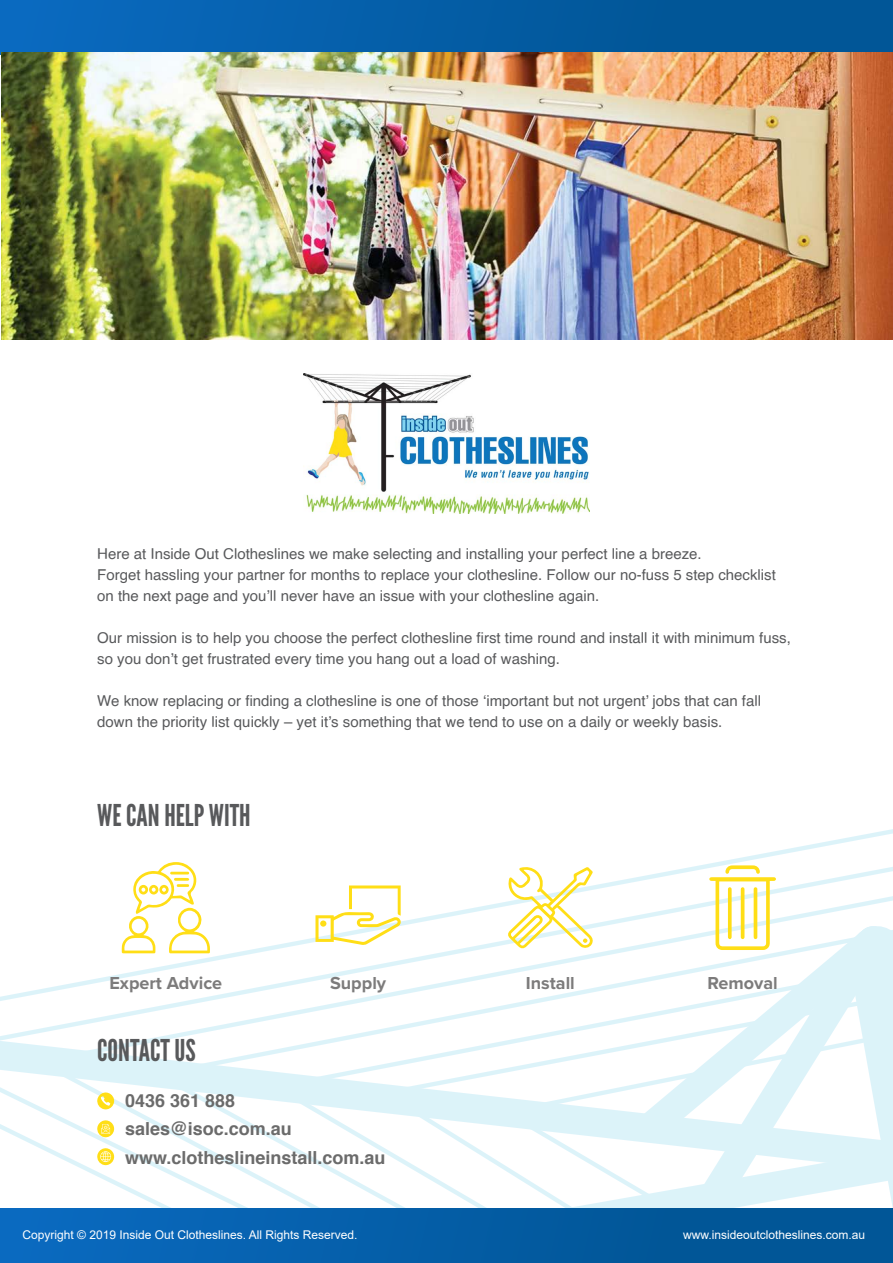
<style>
.page{position:relative;width:893px;height:1263px;background:#fff}
.page>*{position:absolute;margin:0;border:0;box-sizing:border-box;transform-origin:0 0}
.t1{font:30px "League Gothic";color:#58595b}
.t2{font:700 18px/28.5px "Helvetica";color:#6b6b6b}
.t3{font:700 18px "Proxima Nova";color:#7c7b7b}
.t4{font:15px/21px "Helvetica";color:#58595b}
.t5{font:12px "Arial";color:#fff}
</style>
<div class="page">
<svg style="left:37px;top:946px;width:119px;height:263px"></svg>
<svg style="left:156px;top:829px;width:737px;height:380px"></svg>
<svg style="left:274px;top:857px;width:619px;height:352px"></svg>
<svg style="left:383px;top:902px;width:510px;height:307px"></svg>
<svg style="left:504px;top:953px;width:193px;height:256px"></svg>
<svg style="left:697px;top:924px;width:149px;height:285px;fill:#dcf3f9"></svg>
<svg style="left:636px;top:925px;width:210px;height:215px"></svg>
<svg style="left:846px;top:924px;width:47px;height:285px"></svg>
<svg style="left:0;top:0;width:893px;height:54px;background:#085fa5"></svg>
<div style="left:0;top:1209px;width:893px;height:54px;background:linear-gradient(to right,#0a69be,#00528f)"></div>
<img style="left:1px;top:53px;width:892px;height:287px">
<svg style="left:122px;top:862px;width:88px;height:91px"></svg>
<svg style="left:315px;top:885px;width:86px;height:60px"></svg>
<div style="left:320px;top:920px;width:6px;height:7px;background:#ffde16;border-radius:50%"></div>
<svg style="left:507px;top:866px;width:86px;height:83px"></svg>
<svg style="left:709px;top:865px;width:67px;height:85px"></svg>
<img style="left:303px;top:373px;width:287px;height:141px">
<svg style="left:97px;top:1092px;width:17px;height:17px"></svg>
<svg style="left:97px;top:1148px;width:17px;height:17px"></svg>
<svg style="left:97px;top:1120px;width:17px;height:17px"></svg>
<p class="t4" style="left:97px;top:543px;width:680px">Here at Inside Out Clotheslines we make selecting and installing your perfect line a breeze.<br>Forget hassling your partner for months to replace your clothesline. Follow our no-fuss 5 step checklist on the next page and you’ll never have an issue with your clothesline again.</p>
<p class="t4" style="left:97px;top:627px;width:695px">Our mission is to help you choose the perfect clothesline first time round and install it with minimum fuss, so you don’t get frustrated every time you hang out a load of washing.</p>
<p class="t4" style="left:97px;top:690px;width:665px">We know replacing or finding a clothesline is one of those ‘important but not urgent’ jobs that can fall down the priority list quickly – yet it’s something that we tend to use on a daily or weekly basis.</p>
<h1 class="t1" style="left:97px;top:797px;width:155px">WE CAN HELP WITH</h1>
<p class="t3" style="left:109px;top:972px;width:114px">Expert Advice</p>
<p class="t3" style="left:330px;top:972px;width:58px">Supply</p>
<p class="t3" style="left:526px;top:972px;width:50px">Install</p>
<p class="t3" style="left:707px;top:972px;width:72px">Removal</p>
<h1 class="t1" style="left:97px;top:1033px;width:100px">CONTACT US</h1>
<p class="t2" style="left:125px;top:1086px;width:262px">0436 361 888 sales@isoc.com.au www.clotheslineinstall.com.au</p>
<p class="t5" style="left:22px;top:1226px;width:336px">Copyright © 2019 Inside Out Clotheslines. All Rights Reserved.</p>
<p class="t5" style="left:683px;top:1226px;width:184px">www.insideoutclotheslines.com.au</p>
</div>
